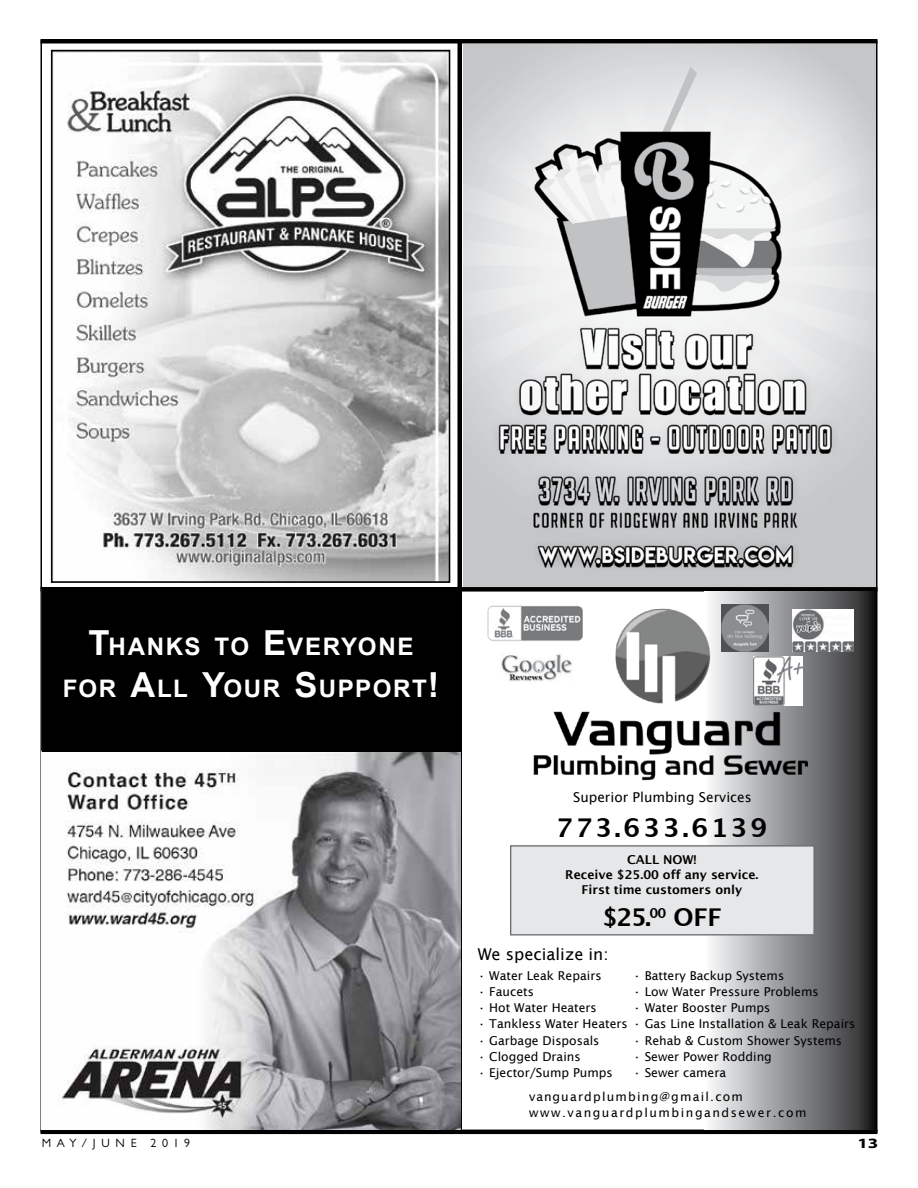
<style>
.page{position:relative;width:918px;height:1188px;background:#fff}
.page>*{position:absolute;margin:0;border:0;box-sizing:border-box;transform-origin:0 0}
.t1{font:700 25.8px "Lucida Grande";letter-spacing:.1em;color:#000}
.t2{font:700 24.45px "Lucida Grande";color:#000}
.t3{font:700 24.15px/41.4px "Arial";letter-spacing:.065em;color:#fff;text-align:center}
.t4{font:16.35px "Lucida Sans";color:#000}
.t5{font:700 14.25px "Myriad Pro";color:#000;scale:1.33 1}
.t6{font:13.65px "Lucida Grande";color:#000}
.t7{font:12.3px "Lucida Sans";color:#000}
.t8{font:600 12.3px/15px "Lucida Sans";color:#000;text-align:center}
.t9{font:12.3px/23.7px "Lucida Sans";letter-spacing:.085em;color:#000}
.t10{font:12.3px "Lucida Sans";letter-spacing:.125em;color:#000}
.t11{font:12px "Gill Sans MT Pro";letter-spacing:.47em;color:#000}
.s1{font-size:34.5px}
</style>
<div class="page">
<div style="left:40px;top:39px;width:838px;height:5px;background:#000"></div>
<hr style="left:40px;top:1130px;width:838px;height:4px;background:#000">
<img style="left:67px;top:53px;width:380px;height:527px">
<div style="left:51px;top:50px;width:399px;height:533px;border:2px solid #000"></div>
<div style="left:457px;top:41px;width:5px;height:548px;background:#000"></div>
<div style="left:40px;top:587px;width:838px;height:5px;background:#000"></div>
<svg style="left:711px;top:592px;width:165px;height:538px;background:#767779"></svg>
<div style="left:511px;top:846px;width:303px;height:89px;background:#e6e7e8"></div>
<div style="left:510px;top:845px;width:305px;height:91px;border:1px solid #6d6e71"></div>
<img style="left:533px;top:596px;width:285px;height:205px">
<img style="left:754px;top:657px;width:48px;height:49px">
<img style="left:487px;top:605px;width:98px;height:36px">
<img style="left:793px;top:609px;width:60px;height:43px">
<img style="left:721px;top:605px;width:47px;height:46px">
<img style="left:501px;top:650px;width:74px;height:31px">
<svg style="left:457px;top:586px;width:5px;height:544px"></svg>
<img style="left:60px;top:752px;width:400px;height:378px">
<img style="left:463px;top:45px;width:413px;height:541px">
<div style="left:42px;top:587px;width:418px;height:165px;background:#000"></div>
<h3 class="t3" style="left:63px;top:627px;width:378px"><span class="s1">T</span>HANKS TO <span class="s1">E</span>VERYONE<br>FOR <span class="s1">A</span>LL <span class="s1">Y</span>OUR <span class="s1">S</span>UPPORT<span class="s1">!</span></h3>
<p class="t6" style="left:573px;top:789px;width:180px">Superior Plumbing Services</p>
<h1 class="t1" style="left:556px;top:807px;width:213px">773.633.6139</h1>
<p class="t8" style="left:565px;top:852px;width:195px">CALL NOW!<br>Receive $25.00 off any service.<br>First time customers only</p>
<h2 class="t2" style="left:602px;top:898px;width:121px">$25.<sup>00</sup> OFF</h2>
<h3 class="t4" style="left:478px;top:945px;width:132px">We specialize in:</h3>
<p class="t7" style="left:478px;top:968px;width:125px">• Water Leak Repairs</p>
<p class="t7" style="left:478px;top:984px;width:58px">• Faucets</p>
<p class="t7" style="left:478px;top:1001px;width:121px">• Hot Water Heaters</p>
<p class="t7" style="left:478px;top:1017px;width:379px">• Tankless Water Heaters • Gas Line Installation &amp; Leak Repairs</p>
<p class="t7" style="left:478px;top:1033px;width:123px">• Garbage Disposals</p>
<p class="t7" style="left:478px;top:1050px;width:105px">• Clogged Drains</p>
<p class="t9" style="left:529px;top:1061px;width:215px;text-indent:-52px">• Ejector/Sump Pumps vanguardplumbing@gmail.com</p>
<p class="t10" style="left:529px;top:1106px;width:279px">www.vanguardplumbingandsewer.com</p>
<p class="t7" style="left:633px;top:968px;width:153px">• Battery Backup Systems</p>
<p class="t7" style="left:633px;top:984px;width:187px">• Low Water Pressure Problems</p>
<p class="t7" style="left:633px;top:1001px;width:139px">• Water Booster Pumps</p>
<p class="t7" style="left:633px;top:1033px;width:211px">• Rehab &amp; Custom Shower Systems</p>
<p class="t7" style="left:633px;top:1050px;width:140px">• Sewer Power Rodding</p>
<p class="t7" style="left:633px;top:1066px;width:95px">• Sewer camera</p>
<p class="t11" style="left:42px;top:1136px;width:150px">MAY/JUNE 2019</p>
<p class="t5" style="left:857px;top:1134px;width:17px">13</p>
</div>
